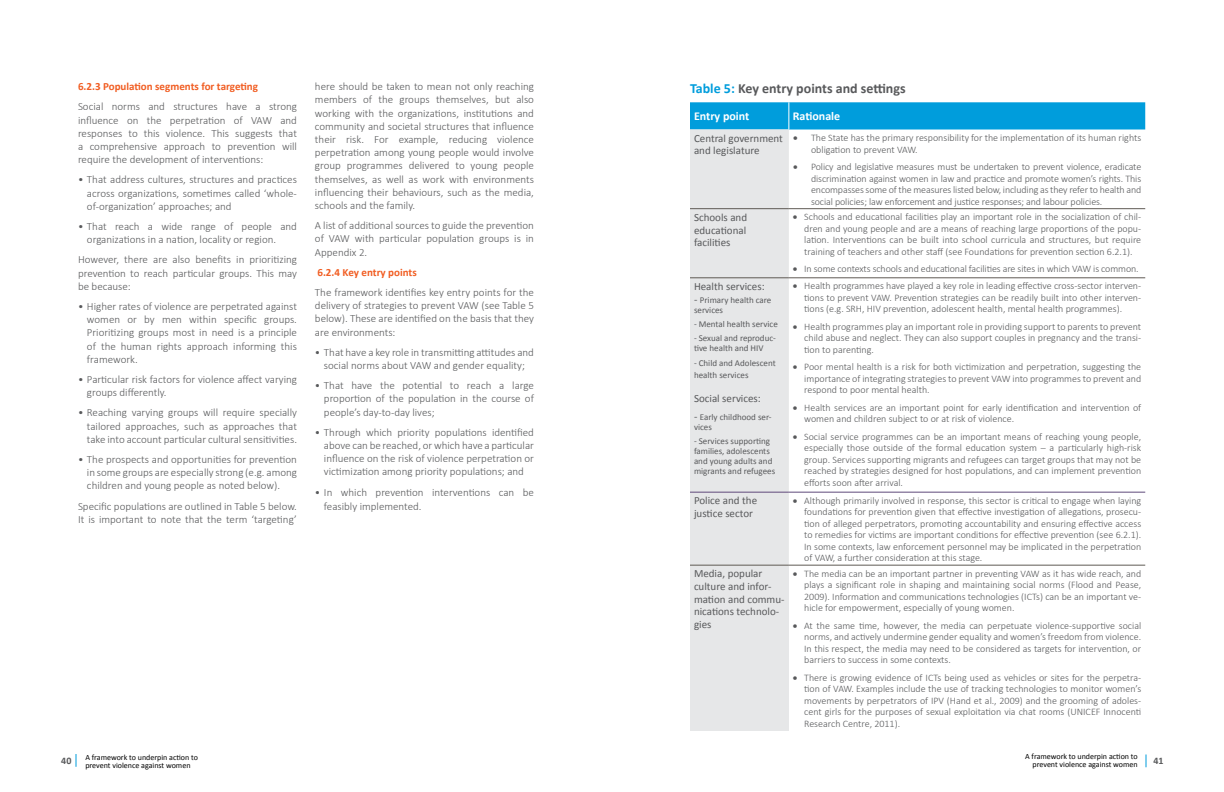
<style>
.page{position:relative;width:1224px;height:792px;background:#fff}
.page>*{position:absolute;margin:0;border:0;box-sizing:border-box;transform-origin:0 0}
.t1{font:700 14px "Calibri";color:#58595b}
.t2{font:700 12px "Calibri";color:#fff}
.t3{font:300 11px/13.2px "Calibri";color:#58595b;text-align:justify}
.t4{font:11px/12.7px "Calibri";color:#58595b}
.t5{font:700 11px "Calibri";color:#f15d22}
.t6{font:300 10px/11.5px "Calibri";color:#58595b;text-align:justify}
.t7{font:700 10px "Calibri";color:#58595b}
.t8{font:9px/10px "Calibri";color:#58595b}
.t9{font:8px/8px "Calibri";color:#000}
.s1{color:#009ddc}
.s2{font-size:11px}
</style>
<div class="page">
<svg style="left:76px;top:754px;width:1px;height:13px"></svg>
<svg style="left:1146px;top:754px;width:1px;height:13px"></svg>
<div style="left:690px;top:130px;width:99px;height:435px;background:#e6e7e8"></div>
<div style="left:690px;top:565px;width:99px;height:166px;background:#e6e7e8"></div>
<hr style="left:690px;top:492px;width:99px;height:1px;background:#5f497a">
<hr style="left:789px;top:492px;width:356px;height:1px;background:#5f497a">
<svg style="left:690px;top:102px;width:455px;height:28px;background:#08a0dd"></svg>
<hr style="left:690px;top:208px;width:99px;height:1px;background:#5f5a54">
<hr style="left:789px;top:208px;width:356px;height:1px;background:#5f5a54">
<hr style="left:690px;top:278px;width:99px;height:1px;background:#5f5a54">
<hr style="left:789px;top:278px;width:356px;height:1px;background:#5f5a54">
<hr style="left:690px;top:565px;width:99px;height:1px;background:#5f5a54">
<hr style="left:789px;top:565px;width:356px;height:1px;background:#5f5a54">
<p class="t5" style="left:78px;top:80px;width:182px">6.2.3 Population segments for targeting</p>
<p class="t3" style="left:78px;top:100px;width:221px">Social norms and structures have a strong influence on the perpetration of VAW and responses to this violence. This suggests that a comprehensive approach to prevention will require the development of interventions:</p>
<p class="t3" style="left:87px;top:173px;width:212px;text-indent:-9px">• That address cultures, structures and practices across organizations, sometimes called ‘whole&shy;of-organization’ approaches; and</p>
<p class="t3" style="left:87px;top:220px;width:212px;text-indent:-9px">• That reach a wide range of people and organizations in a nation, locality or region.</p>
<p class="t3" style="left:78px;top:253px;width:221px">However, there are also benefits in prioritizing prevention to reach particular groups. This may be because:</p>
<p class="t3" style="left:87px;top:300px;width:212px;text-indent:-9px">• Higher rates of violence are perpetrated against women or by men within specific groups.<br>Prioritizing groups most in need is a principle of the human rights approach informing this framework.</p>
<p class="t3" style="left:87px;top:373px;width:212px;text-indent:-9px">• Particular risk factors for violence affect varying groups differently.</p>
<p class="t3" style="left:87px;top:406px;width:212px;text-indent:-9px">• Reaching varying groups will require specially tailored approaches, such as approaches that take into account particular cultural sensitivities.</p>
<p class="t3" style="left:87px;top:453px;width:212px;text-indent:-9px">• The prospects and opportunities for prevention in some groups are especially strong (e.g. among children and young people as noted below).</p>
<p class="t3" style="left:78px;top:499px;width:221px">Specific populations are outlined in Table 5 below.<br>It is important to note that the term ‘targeting’</p>
<p class="t3" style="left:315px;top:80px;width:221px">here should be taken to mean not only reaching members of the groups themselves, but also working with the organizations, institutions and community and societal structures that influence their risk. For example, reducing violence perpetration among young people would involve group programmes delivered to young people themselves, as well as work with environments influencing their behaviours, such as the media, schools and the family.</p>
<p class="t3" style="left:315px;top:219px;width:221px">A list of additional sources to guide the prevention of VAW with particular population groups is in Appendix 2.</p>
<p class="t5" style="left:317px;top:265px;width:101px">6.2.4 Key entry points</p>
<p class="t3" style="left:315px;top:286px;width:221px">The framework identifies key entry points for the delivery of strategies to prevent VAW (see Table 5 below). These are identified on the basis that they are environments:</p>
<p class="t3" style="left:315px;top:345px;width:221px;text-align:center">• That have a key role in transmitting attitudes and social norms about VAW and gender equality;</p>
<p class="t3" style="left:324px;top:379px;width:211px;text-indent:-9px">• That have the potential to reach a large proportion of the population in the course of people’s day-to-day lives;</p>
<p class="t3" style="left:324px;top:425px;width:212px;text-indent:-9px">• Through which priority populations identified above can be reached, or which have a particular influence on the risk of violence perpetration or victimization among priority populations; and</p>
<p class="t3" style="left:324px;top:485px;width:212px;line-height:14.4px;text-indent:-9px">• In which prevention interventions can be feasibly implemented.</p>
<h1 class="t1" style="left:690px;top:79px;width:217px"><span class="s1">Table 5:</span> Key entry points and settings</h1>
<p class="t2" style="left:694px;top:109px;width:57px">Entry point</p>
<p class="t2" style="left:793px;top:109px;width:49px">Rationale</p>
<p class="t4" style="left:694px;top:132px;width:91px">Central government and legislature</p>
<p class="t6" style="left:811px;top:132px;width:332px;text-indent:-18px">• The State has the primary responsibility for the implementation of its human rights obligation to prevent VAW.</p>
<p class="t6" style="left:811px;top:161px;width:332px;text-indent:-18px">• Policy and legislative measures must be undertaken to prevent violence, eradicate discrimination against women in law and practice and promote women’s rights. This encompasses some of the measures listed below, including as they refer to health and social policies; law enforcement and justice responses; and labour policies.</p>
<p class="t4" style="left:694px;top:211px;width:55px;text-align:justify">Schools and educational facilities</p>
<p class="t6" style="left:804px;top:211px;width:339px;text-indent:-11px">• Schools and educational facilities play an important role in the socialization of chil&shy;dren and young people and are a means of reaching large proportions of the popu&shy;lation. Interventions can be built into school curricula and structures, but require training of teachers and other staff (see Foundations for prevention section 6.2.1).</p>
<p class="t6" style="left:793px;top:263px;width:347px">• In some contexts schools and educational facilities are sites in which VAW is common.</p>
<p class="t4" style="left:694px;top:280px;width:72px">Health services:</p>
<p class="t8" style="left:694px;top:295px;width:79px"><span class="s2">-</span> Primary health care services</p>
<p class="t8" style="left:694px;top:319px;width:85px">- Mental health service</p>
<p class="t8" style="left:694px;top:333px;width:83px">- Sexual and reproduc&shy;tive health and HIV</p>
<p class="t8" style="left:694px;top:356px;width:83px;line-height:12.7px">- Child and Adolescent health services</p>
<p class="t4" style="left:694px;top:392px;width:68px">Social services:</p>
<p class="t8" style="left:694px;top:412px;width:79px"><span class="s2">-</span> Early childhood ser&shy;vices</p>
<p class="t8" style="left:694px;top:436px;width:83px">- Services supporting families, adolescents and young adults and migrants and refugees</p>
<p class="t6" style="left:804px;top:280px;width:339px;text-indent:-11px">• Health programmes have played a key role in leading effective cross-sector interven&shy;tions to prevent VAW. Prevention strategies can be readily built into other interven&shy;tions (e.g. SRH, HIV prevention, adolescent health, mental health programmes).</p>
<p class="t6" style="left:804px;top:321px;width:339px;text-indent:-11px">• Health programmes play an important role in providing support to parents to prevent child abuse and neglect. They can also support couples in pregnancy and the transi&shy;tion to parenting.</p>
<p class="t6" style="left:804px;top:361px;width:339px;text-indent:-11px">• Poor mental health is a risk for both victimization and perpetration, suggesting the importance of integrating strategies to prevent VAW into programmes to prevent and respond to poor mental health.</p>
<p class="t6" style="left:804px;top:402px;width:339px;text-indent:-11px">• Health services are an important point for early identification and intervention of women and children subject to or at risk of violence.</p>
<p class="t6" style="left:804px;top:431px;width:339px;text-indent:-11px">• Social service programmes can be an important means of reaching young people, especially those outside of the formal education system – a particularly high-risk group. Services supporting migrants and refugees can target groups that may not be reached by strategies designed for host populations, and can implement prevention efforts soon after arrival.</p>
<p class="t4" style="left:694px;top:494px;width:65px">Police and the justice sector</p>
<p class="t6" style="left:804px;top:494px;width:339px;text-indent:-11px">• Although primarily involved in response, this sector is critical to engage when laying foundations for prevention given that effective investigation of allegations, prosecu&shy;tion of alleged perpetrators, promoting accountability and ensuring effective access to remedies for victims are important conditions for effective prevention (see 6.2.1).<br>In some contexts, law enforcement personnel may be implicated in the perpetration of VAW, a further consideration at this stage.</p>
<p class="t4" style="left:694px;top:567px;width:92px">Media, popular culture and infor&shy;mation and commu&shy;nications technolo&shy;gies</p>
<p class="t6" style="left:804px;top:567px;width:339px;text-indent:-11px">• The media can be an important partner in preventing VAW as it has wide reach, and plays a significant role in shaping and maintaining social norms (Flood and Pease, 2009). Information and communications technologies (ICTs) can be an important ve&shy;hicle for empowerment, especially of young women.</p>
<p class="t6" style="left:804px;top:619px;width:339px;text-indent:-11px">• At the same time, however, the media can perpetuate violence-supportive social norms, and actively undermine gender equality and women’s freedom from violence.<br>In this respect, the media may need to be considered as targets for intervention, or barriers to success in some contexts.</p>
<p class="t6" style="left:804px;top:671px;width:339px;text-indent:-11px">• There is growing evidence of ICTs being used as vehicles or sites for the perpetra&shy;tion of VAW. Examples include the use of tracking technologies to monitor women’s movements by perpetrators of IPV (Hand et al., 2009) and the grooming of adoles&shy;cent girls for the purposes of sexual exploitation via chat rooms (UNICEF Innocenti Research Centre, 2011).</p>
<p class="t7" style="left:61px;top:755px;width:12px">40</p>
<p class="t9" style="left:85px;top:753px;width:114px">A framework to underpin action to prevent violence against women</p>
<p class="t9" style="left:1025px;top:752px;width:114px">A framework to underpin action to</p>
<p class="t9" style="left:1033px;top:760px;width:107px">prevent violence against women</p>
<p class="t7" style="left:1153px;top:755px;width:12px">41</p>
</div>
